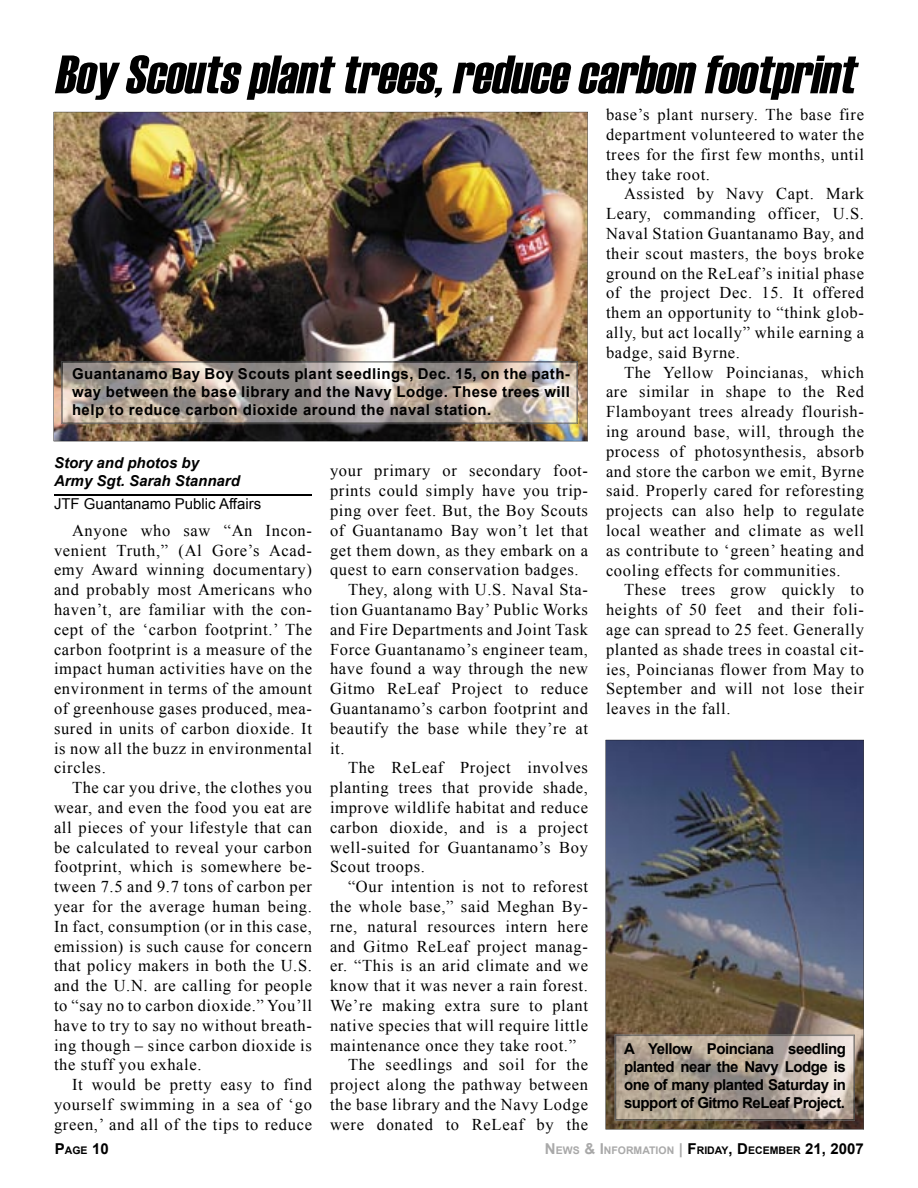
<style>
.page{position:relative;width:918px;height:1188px;background:#fff}
.page>*{position:absolute;margin:0;border:0;box-sizing:border-box;transform-origin:0 0}
.t1{font:italic 54px "Haettenschweiler";color:#000}
.t2{font:16.5px/19.8px "Times New Roman";letter-spacing:.04em;color:#000;text-align:justify}
.t3{font:700 15px/18px "Arial";color:#000;text-align:justify}
.t4{font:italic 700 15px/18px "Arial";color:#000}
.t5{font:15px "Arial";color:#000}
.t6{font:700 10.5px "Arial";color:#a9a9a9}
.s1{font-size:10.5px}
.s2{font-size:15px}
.s3{font-size:15px;color:#000}
.s4{color:#000}
</style>
<div class="page">
<img style="left:606px;top:740px;width:258px;height:389px">
<hr style="left:54px;top:494px;width:258px;height:1px;background:#000">
<img style="left:54px;top:112px;width:534px;height:329px">
<img style="left:61px;top:361px;width:517px;height:63px">
<img style="left:62px;top:362px;width:515px;height:61px">
<img style="left:615px;top:1035px;width:239px;height:85px">
<h1 class="t1" style="left:54px;top:38px;width:816px">BoyScoutsplanttrees,reducecarbonfootprint</h1>
<p class="t3" style="left:72px;top:366px;width:500px">Guantanamo Bay Boy Scouts plant seedlings, Dec. 15, on the path&shy;way between the base library and the Navy Lodge. These trees will help to reduce carbon dioxide around the naval station.</p>
<p class="t4" style="left:54px;top:455px;width:187px">Story and photos by<br>Army Sgt. Sarah Stannard</p>
<p class="t5" style="left:54px;top:494px;width:209px">JTF Guantanamo Public Affairs</p>
<p class="t2" style="left:54px;top:520px;width:260px;text-indent:18px">Anyone who saw “An Incon&shy;venient Truth,” (Al Gore’s Acad&shy;emy Award winning documentary) and probably most Americans who haven’t, are familiar with the con&shy;cept of the ‘carbon footprint.’ The carbon footprint is a measure of the impact human activities have on the environment in terms of the amount of greenhouse gases produced, mea&shy;sured in units of carbon dioxide. It is now all the buzz in environmental circles.</p>
<p class="t2" style="left:54px;top:778px;width:260px;text-indent:18px">The car you drive, the clothes you wear, and even the food you eat are all pieces of your lifestyle that can be calculated to reveal your carbon footprint, which is somewhere be&shy;tween 7.5 and 9.7 tons of carbon per year for the average human being.<br>In fact, consumption (or in this case, emission) is such cause for concern that policy makers in both the U.S. and the U.N. are calling for people to “say no to carbon dioxide.” You’ll have to try to say no without breath&shy;ing though – since carbon dioxide is the stuff you exhale.</p>
<p class="t2" style="left:54px;top:1075px;width:259px;text-indent:18px">It would be pretty easy to find yourself swimming in a sea of ‘go green,’ and all of the tips to reduce</p>
<p class="t2" style="left:330px;top:461px;width:260px">your primary or secondary foot-</p>
<p class="t2" style="left:330px;top:481px;width:260px">prints could simply have you trip-</p>
<p class="t2" style="left:330px;top:500px;width:260px">ping over feet. But, the Boy Scouts</p>
<p class="t2" style="left:330px;top:520px;width:260px">of Guantanamo Bay won’t let that</p>
<p class="t2" style="left:330px;top:540px;width:259px">get them down, as they embark on a</p>
<p class="t2" style="left:330px;top:560px;width:250px">quest to earn conservation badges.</p>
<p class="t2" style="left:348px;top:580px;width:242px">They, along with U.S. Naval Sta-</p>
<p class="t2" style="left:330px;top:599px;width:260px">tion Guantanamo Bay’ Public Works</p>
<p class="t2" style="left:330px;top:619px;width:260px">and Fire Departments and Joint Task</p>
<p class="t2" style="left:330px;top:639px;width:260px">Force Guantanamo’s engineer team,</p>
<p class="t2" style="left:330px;top:659px;width:259px">have found a way through the new</p>
<p class="t2" style="left:330px;top:679px;width:260px">Gitmo ReLeaf Project to reduce</p>
<p class="t2" style="left:330px;top:698px;width:260px">Guantanamo’s carbon footprint and</p>
<p class="t2" style="left:330px;top:718px;width:260px">beautify the base while they’re at</p>
<p class="t2" style="left:330px;top:738px;width:16px">it.</p>
<p class="t2" style="left:348px;top:758px;width:242px">The ReLeaf Project involves</p>
<p class="t2" style="left:330px;top:778px;width:260px">planting trees that provide shade,</p>
<p class="t2" style="left:330px;top:797px;width:260px">improve wildlife habitat and reduce</p>
<p class="t2" style="left:330px;top:817px;width:260px">carbon dioxide, and is a project</p>
<p class="t2" style="left:330px;top:837px;width:260px">well-suited for Guantanamo’s Boy</p>
<p class="t2" style="left:330px;top:857px;width:97px">Scout troops.</p>
<p class="t2" style="left:348px;top:877px;width:242px">“Our intention is not to reforest</p>
<p class="t2" style="left:330px;top:896px;width:259px">the whole base,” said Meghan By-</p>
<p class="t2" style="left:330px;top:916px;width:260px">rne, natural resources intern here</p>
<p class="t2" style="left:330px;top:936px;width:260px">and Gitmo ReLeaf project manag-</p>
<p class="t2" style="left:330px;top:956px;width:260px">er. “This is an arid climate and we</p>
<p class="t2" style="left:330px;top:976px;width:260px">know that it was never a rain forest.</p>
<p class="t2" style="left:330px;top:995px;width:259px">We’re making extra sure to plant</p>
<p class="t2" style="left:330px;top:1015px;width:260px">native species that will require little</p>
<p class="t2" style="left:330px;top:1035px;width:248px">maintenance once they take root.”</p>
<p class="t2" style="left:348px;top:1055px;width:242px">The seedlings and soil for the</p>
<p class="t2" style="left:330px;top:1075px;width:260px">project along the pathway between</p>
<p class="t2" style="left:330px;top:1094px;width:259px">the base library and the Navy Lodge</p>
<p class="t2" style="left:330px;top:1114px;width:260px">were donated to ReLeaf by the</p>
<p class="t2" style="left:606px;top:105px;width:260px">base’s plant nursery. The base fire department volunteered to water the trees for the first few months, until they take root.</p>
<p class="t2" style="left:606px;top:184px;width:260px;text-indent:18px">Assisted by Navy Capt. Mark Leary, commanding officer, U.S.<br>Naval Station Guantanamo Bay, and their scout masters, the boys broke ground on the ReLeaf’s initial phase of the project Dec. 15. It offered them an opportunity to “think glob&shy;ally, but act locally” while earning a badge, said Byrne.</p>
<p class="t2" style="left:606px;top:362px;width:260px;text-indent:18px">The Yellow Poincianas, which are similar in shape to the Red Flamboyant trees already flourish&shy;ing around base, will, through the process of photosynthesis, absorb and store the carbon we emit, Byrne said. Properly cared for reforesting projects can also help to regulate local weather and climate as well as contribute to ‘green’ heating and cooling effects for communities.</p>
<p class="t2" style="left:606px;top:580px;width:260px;text-indent:18px">These trees grow quickly to heights of 50 feet and their foli&shy;age can spread to 25 feet. Generally planted as shade trees in coastal cit&shy;ies, Poincianas flower from May to September and will not lose their leaves in the fall.</p>
<p class="t3" style="left:624px;top:1040px;width:224px">A Yellow Poinciana seedling planted near the Navy Lodge is one of many planted Saturday in support of Gitmo ReLeaf Project.</p>
<p class="t3" style="left:55px;top:1141px;width:56px">P<span class="s1">AGE</span> 10</p>
<p class="t6" style="left:545px;top:1143px;width:321px"><span class="s2">N</span>EWS <span class="s2">&amp; I</span>NFORMATION <span class="s2">|</span> <span class="s3">F</span><span class="s4">RIDAY</span><span class="s3">, D</span><span class="s4">ECEMBER</span> <span class="s3">21, 2007</span></p>
</div>
